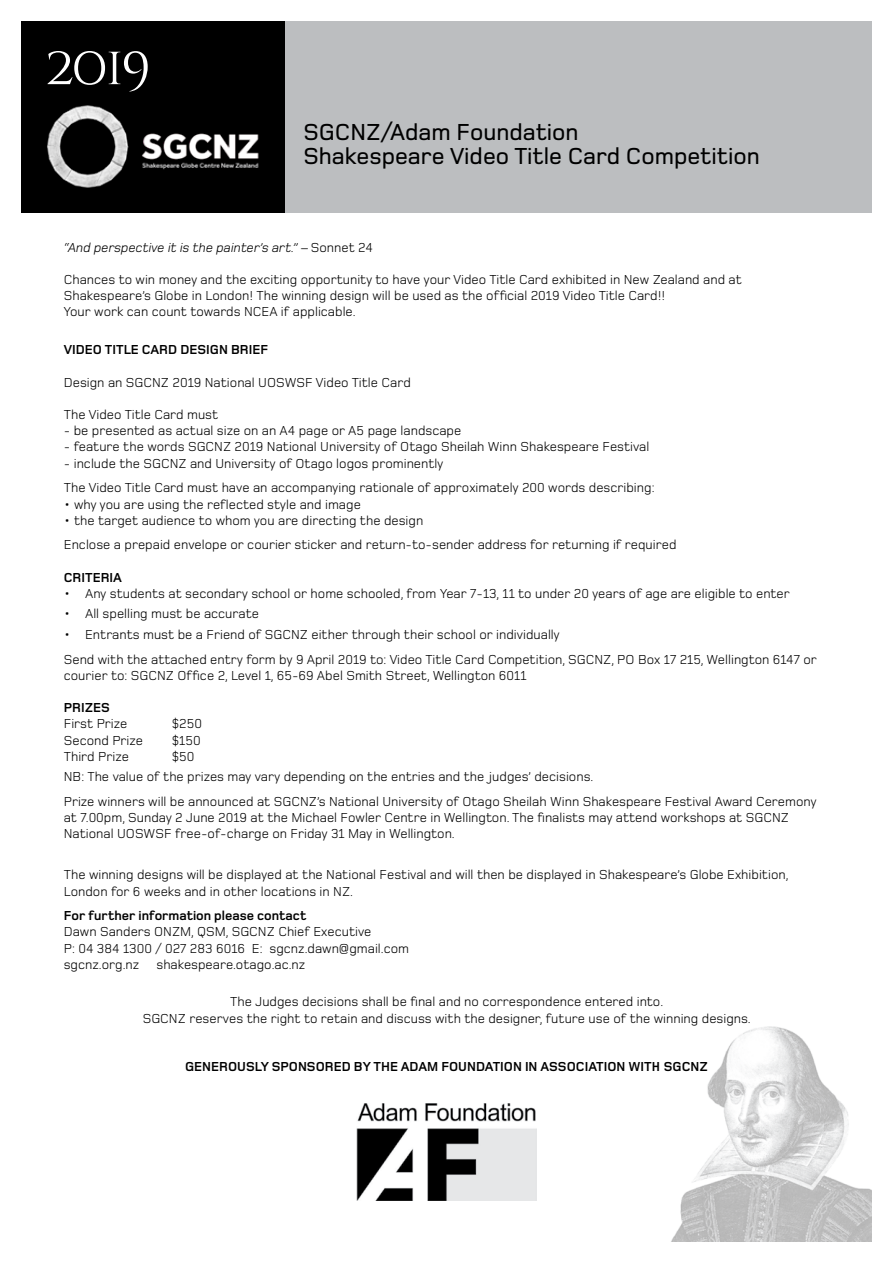
<style>
.page{position:relative;width:893px;height:1263px;background:#fff}
.page>*{position:absolute;margin:0;border:0;box-sizing:border-box;transform-origin:0 0}
.t1{font:54px "Cinzel Decorative";color:#fff}
.t2{font:500 24px/24px "Foundry Monoline";color:#000}
.t3{font:13.5px/16.2px "Foundry Monoline";color:#000}
.t4{font:700 13.5px "Foundry Monoline";color:#000}
.t5{font:italic 13.5px "Foundry Monoline";color:#000}
.s1{font-style:normal}
</style>
<div class="page">
<img style="left:356px;top:1104px;width:181px;height:97px">
<img style="left:671px;top:1026px;width:201px;height:216px">
<div style="left:21px;top:21px;width:851px;height:192px;background:#bcbec0"></div>
<div style="left:21px;top:21px;width:264px;height:192px;background:#000"></div>
<img style="left:47px;top:105px;width:212px;height:83px">
<h1 class="t1" style="left:44px;top:33px;width:108px">2019</h1>
<h2 class="t2" style="left:303px;top:120px;width:458px">SGCNZ/Adam Foundation<br>Shakespeare Video Title Card Competition</h2>
<p class="t5" style="left:64px;top:240px;width:311px">“And perspective it is the painter’s art.” <span class="s1">– Sonnet 24</span></p>
<p class="t3" style="left:64px;top:271px;width:680px">Chances to win money and the exciting opportunity to have your Video Title Card exhibited in New Zealand and at<br>Shakespeare’s Globe in London! The winning design will be used as the official 2019 Video Title Card!!<br>Your work can count towards NCEA if applicable.</p>
<p class="t4" style="left:64px;top:342px;width:206px">VIDEO TITLE CARD DESIGN BRIEF</p>
<p class="t3" style="left:64px;top:374px;width:349px">Design an SGCNZ 2019 National UOSWSF Video Title Card</p>
<p class="t3" style="left:64px;top:406px;width:156px">The Video Title Card must</p>
<p class="t3" style="left:64px;top:423px;width:399px">- be presented as actual size on an A4 page or A5 page landscape</p>
<p class="t3" style="left:64px;top:439px;width:587px">- feature the words SGCNZ 2019 National University of Otago Sheilah Winn Shakespeare Festival</p>
<p class="t3" style="left:64px;top:451px;width:592px;line-height:24.8px">- include the SGCNZ and University of Otago logos prominently<br>The Video Title Card must have an accompanying rationale of approximately 200 words describing:</p>
<p class="t3" style="left:64px;top:496px;width:299px">• why you are using the reflected style and image</p>
<p class="t3" style="left:64px;top:508px;width:614px;line-height:24.8px">• the target audience to whom you are directing the design<br>Enclose a prepaid envelope or courier sticker and return-to-sender address for returning if required</p>
<p class="t4" style="left:64px;top:570px;width:60px">CRITERIA</p>
<p class="t3" style="left:64px;top:585px;width:727px">• Any students at secondary school or home schooled, from Year 7-13, 11 to under 20 years of age are eligible to enter</p>
<p class="t3" style="left:64px;top:606px;width:197px">• All spelling must be accurate</p>
<p class="t3" style="left:64px;top:622px;width:754px;line-height:24.8px">• Entrants must be a Friend of SGCNZ either through their school or individually<br>Send with the attached entry form by 9 April 2019 to: Video Title Card Competition, SGCNZ, PO Box 17 215, Wellington 6147 or</p>
<p class="t3" style="left:64px;top:667px;width:464px">courier to: SGCNZ Office 2, Level 1, 65-69 Abel Smith Street, Wellington 6011</p>
<p class="t4" style="left:64px;top:701px;width:48px">PRIZES</p>
<p class="t3" style="left:64px;top:716px;width:65px">First Prize</p>
<p class="t3" style="left:172px;top:716px;width:32px">$250</p>
<p class="t3" style="left:64px;top:732px;width:81px">Second Prize</p>
<p class="t3" style="left:172px;top:732px;width:30px">$150</p>
<p class="t3" style="left:64px;top:748px;width:67px">Third Prize</p>
<p class="t3" style="left:64px;top:746px;width:531px;line-height:20.4px;text-indent:108px">$50<br>NB: The value of the prizes may vary depending on the entries and the judges’ decisions.</p>
<p class="t3" style="left:64px;top:793px;width:754px">Prize winners will be announced at SGCNZ’s National University of Otago Sheilah Winn Shakespeare Festival Award Ceremony at 7.00pm, Sunday 2 June 2019 at the Michael Fowler Centre in Wellington. The finalists may attend workshops at SGCNZ<br>National UOSWSF free-of-charge on Friday 31 May in Wellington.</p>
<p class="t3" style="left:64px;top:867px;width:726px">The winning designs will be displayed at the National Festival and will then be displayed in Shakespeare’s Globe Exhibition,<br>London for 6 weeks and in other locations in NZ.</p>
<p class="t4" style="left:64px;top:908px;width:244px">For further information please contact</p>
<p class="t3" style="left:64px;top:924px;width:347px">Dawn Sanders ONZM, QSM, SGCNZ Chief Executive<br>P: 04 384 1300 / 027 283 6016 E: sgcnz.dawn@gmail.com sgcnz.org.nz</p>
<p class="t3" style="left:157px;top:956px;width:150px">shakespeare.otago.ac.nz</p>
<p class="t3" style="left:143px;top:994px;width:609px;text-align:center">The Judges decisions shall be final and no correspondence entered into.<br>SGCNZ reserves the right to retain and discuss with the designer, future use of the winning designs.</p>
<p class="t4" style="left:185px;top:1059px;width:524px">GENEROUSLY SPONSORED BY THE ADAM FOUNDATION IN ASSOCIATION WITH SGCNZ</p>
</div>
